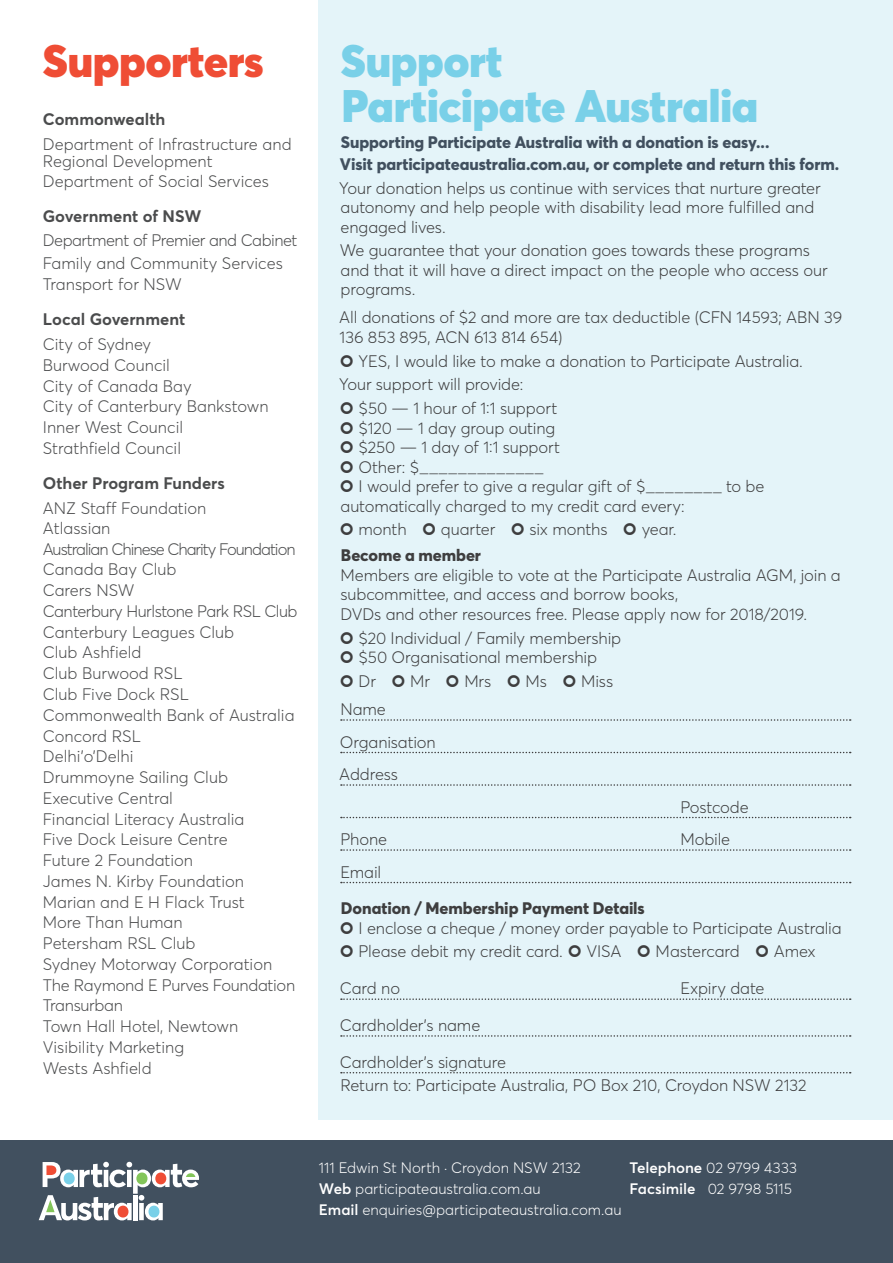
<style>
.page{position:relative;width:893px;height:1263px;background:#fff}
.page>*{position:absolute;margin:0;border:0;box-sizing:border-box;transform-origin:0 0}
.Subhead_BLUE{font:900 45px/45px "Averta";letter-spacing:-.01em;color:#79d0e8}
.Subhead_ORANGE{font:900 45px "Averta";letter-spacing:-.01em;color:#ef4d35}
.Body{font:300 16.5px/19.5px "Averta";letter-spacing:-.005em;color:#3e3e3f}
.t1{font:300 16.5px/16.5px "Averta";color:#4b4c4d}
.Subhead_L2{font:800 16.5px "Averta";letter-spacing:-.005em;color:#41505f}
.t2{font:700 16.5px "Averta";color:#4b4c4d}
.t3{font:300 16.5px "Averta";letter-spacing:-.03em;color:#4b4c4d}
.Subhead_L2-2{font:800 16.5px "Averta";letter-spacing:-.005em;color:#3e3e3f}
.t4{font:300 16.5px "Averta";letter-spacing:-.02em;color:#4b4c4d}
.t5{font:300 16.5px "Averta";letter-spacing:-.06em;color:#4b4c4d}
.Body_WHITE{font:300 15px "Averta";letter-spacing:-.005em;color:#fff}
.s1{font-weight:600}
</style>
<div class="page">
<div style="left:319px;top:0;width:574px;height:1119px;background:#e4f4f9"></div>
<svg style="left:341px;top:719px;width:510px;height:2px"></svg>
<svg style="left:341px;top:752px;width:510px;height:1px"></svg>
<svg style="left:341px;top:784px;width:510px;height:2px"></svg>
<svg style="left:341px;top:817px;width:510px;height:1px"></svg>
<svg style="left:341px;top:849px;width:510px;height:2px"></svg>
<svg style="left:341px;top:882px;width:510px;height:1px"></svg>
<svg style="left:341px;top:998px;width:510px;height:2px"></svg>
<svg style="left:341px;top:1035px;width:510px;height:2px"></svg>
<svg style="left:341px;top:1072px;width:510px;height:1px"></svg>
<div style="left:0;top:1140px;width:893px;height:123px;background:#41505f"></div>
<svg style="left:39px;top:1162px;width:160px;height:58px"></svg>
<div style="left:148px;top:1205px;width:11px;height:12px;background:#79d0e8;border-radius:50%"></div>
<p class="Subhead_ORANGE" style="left:43px;top:32px;width:222px">Supporters</p>
<p class="t2" style="left:43px;top:109px;width:124px">Commonwealth</p>
<p class="t1" style="left:43px;top:136px;width:250px">Department of Infrastructure and<br>Regional Development</p>
<p class="t1" style="left:43px;top:173px;width:228px">Department of Social Services</p>
<p class="t2" style="left:43px;top:206px;width:160px">Government of NSW</p>
<p class="t3" style="left:43px;top:230px;width:256px">Department of Premier and Cabinet</p>
<p class="t1" style="left:43px;top:255px;width:242px">Family and Community Services</p>
<p class="t1" style="left:43px;top:276px;width:140px">Transport for NSW</p>
<p class="t2" style="left:43px;top:309px;width:144px">Local Government</p>
<p class="t1" style="left:43px;top:336px;width:110px">City of Sydney</p>
<p class="t1" style="left:43px;top:357px;width:129px">Burwood Council</p>
<p class="t1" style="left:43px;top:377px;width:150px">City of Canada Bay</p>
<p class="t1" style="left:43px;top:398px;width:227px">City of Canterbury Bankstown</p>
<p class="t1" style="left:43px;top:419px;width:142px">Inner West Council</p>
<p class="t1" style="left:43px;top:440px;width:140px">Strathfield Council</p>
<p class="t2" style="left:43px;top:473px;width:184px">Other Program Funders</p>
<p class="t1" style="left:43px;top:500px;width:165px">ANZ Staff Foundation</p>
<p class="t1" style="left:43px;top:520px;width:69px">Atlassian</p>
<p class="t5" style="left:43px;top:539px;width:254px">Australian Chinese Charity Foundation</p>
<p class="t1" style="left:43px;top:561px;width:135px">Canada Bay Club</p>
<p class="t1" style="left:43px;top:582px;width:93px">Carers NSW</p>
<p class="t3" style="left:43px;top:601px;width:256px">Canterbury Hurlstone Park RSL Club</p>
<p class="t1" style="left:43px;top:623px;width:193px">Canterbury Leagues Club</p>
<p class="t1" style="left:43px;top:644px;width:100px">Club Ashfield</p>
<p class="t1" style="left:43px;top:665px;width:141px">Club Burwood RSL</p>
<p class="t1" style="left:43px;top:686px;width:148px">Club Five Dock RSL</p>
<p class="t1" style="left:43px;top:707px;width:253px">Commonwealth Bank of Australia</p>
<p class="t1" style="left:43px;top:727px;width:100px">Concord RSL</p>
<p class="t1" style="left:43px;top:748px;width:92px">Delhi’o’Delhi</p>
<p class="t1" style="left:43px;top:769px;width:187px">Drummoyne Sailing Club</p>
<p class="t1" style="left:43px;top:790px;width:132px">Executive Central</p>
<p class="t1" style="left:43px;top:810px;width:203px">Financial Literacy Australia</p>
<p class="t1" style="left:43px;top:831px;width:186px">Five Dock Leisure Centre</p>
<p class="t1" style="left:43px;top:852px;width:152px">Future 2 Foundation</p>
<p class="t1" style="left:43px;top:873px;width:203px">James N. Kirby Foundation</p>
<p class="t1" style="left:43px;top:893px;width:204px">Marian and E H Flack Trust</p>
<p class="t1" style="left:43px;top:914px;width:141px">More Than Human</p>
<p class="t1" style="left:43px;top:935px;width:154px">Petersham RSL Club</p>
<p class="t1" style="left:43px;top:956px;width:231px">Sydney Motorway Corporation</p>
<p class="t4" style="left:43px;top:974px;width:254px">The Raymond E Purves Foundation</p>
<p class="t4" style="left:43px;top:995px;width:82px">Transurban</p>
<p class="t1" style="left:43px;top:1018px;width:197px">Town Hall Hotel, Newtown</p>
<p class="t1" style="left:43px;top:1039px;width:143px">Visibility Marketing</p>
<p class="t1" style="left:43px;top:1059px;width:110px">Wests Ashfield</p>
<p class="Subhead_BLUE" style="left:341px;top:38px;width:419px">Support<br>Participate Australia</p>
<p class="Subhead_L2" style="left:341px;top:132px;width:430px">Supporting Participate Australia with a donation is easy...</p>
<p class="Subhead_L2" style="left:340px;top:153px;width:501px">Visit participateaustralia.com.au, or complete and return this form.</p>
<p class="Body" style="left:339px;top:178px;width:483px">Your donation helps us continue with services that nurture greater autonomy and help people with disability lead more fulfilled and engaged lives.</p>
<p class="Body" style="left:340px;top:241px;width:489px">We guarantee that your donation goes towards these programs and that it will have a direct impact on the people who access our programs.</p>
<p class="Body" style="left:339px;top:308px;width:505px">All donations of $2 and more are tax deductible (CFN 14593; ABN 39<br>136 853 895, ACN 613 814 654)</p>
<p class="Body" style="left:359px;top:351px;width:446px">YES, I would like to make a donation to Participate Australia.</p>
<p class="Body" style="left:339px;top:375px;width:186px">Your support will provide:</p>
<p class="Body" style="left:359px;top:398px;width:200px">$50 — 1 hour of 1:1 support</p>
<p class="Body" style="left:359px;top:418px;width:198px">$120 — 1 day group outing</p>
<p class="Body" style="left:359px;top:437px;width:203px">$250 — 1 day of 1:1 support</p>
<p class="Body" style="left:359px;top:457px;width:186px">Other: $_____________</p>
<p class="Body" style="left:359px;top:476px;width:407px">I would prefer to give a regular gift of $________ to be</p>
<p class="Body" style="left:341px;top:496px;width:346px">automatically charged to my credit card every:</p>
<p class="Body" style="left:359px;top:520px;width:50px">month</p>
<p class="Body" style="left:441px;top:520px;width:56px">quarter</p>
<p class="Body" style="left:530px;top:520px;width:79px">six months</p>
<p class="Body" style="left:642px;top:520px;width:37px">year.</p>
<p class="Subhead_L2-2" style="left:341px;top:545px;width:142px">Become a member</p>
<p class="Body" style="left:340px;top:565px;width:502px">Members are eligible to vote at the Participate Australia AGM, join a subcommittee, and access and borrow books,<br>DVDs and other resources free. Please apply now for 2018/2019.</p>
<p class="Body" style="left:359px;top:628px;width:264px">$20 Individual / Family membership $50 Organisational membership</p>
<p class="Body" style="left:359px;top:671px;width:19px">Dr</p>
<p class="Body" style="left:410px;top:671px;width:21px">Mr</p>
<p class="Body" style="left:464px;top:671px;width:29px">Mrs</p>
<p class="Body" style="left:526px;top:671px;width:23px">Ms</p>
<p class="Body" style="left:581px;top:671px;width:34px">Miss</p>
<p class="Body" style="left:340px;top:699px;width:47px">Name</p>
<p class="Body" style="left:340px;top:732px;width:97px">Organisation</p>
<p class="Body" style="left:339px;top:764px;width:60px">Address</p>
<p class="Body" style="left:680px;top:797px;width:70px">Postcode</p>
<p class="Body" style="left:340px;top:829px;width:48px">Phone</p>
<p class="Body" style="left:680px;top:829px;width:51px">Mobile</p>
<p class="Body" style="left:340px;top:862px;width:42px">Email</p>
<p class="Subhead_L2-2" style="left:341px;top:898px;width:305px">Donation / Membership Payment Details</p>
<p class="Body" style="left:359px;top:918px;width:485px">I enclose a cheque / money order payable to Participate Australia</p>
<p class="Body" style="left:359px;top:942px;width:206px">Please debit my credit card.</p>
<p class="Body" style="left:586px;top:942px;width:37px">VISA</p>
<p class="Body" style="left:656px;top:942px;width:86px">Mastercard</p>
<p class="Body" style="left:774px;top:942px;width:43px">Amex</p>
<p class="Body" style="left:340px;top:978px;width:62px">Card no</p>
<p class="Body" style="left:680px;top:978px;width:86px">Expiry date</p>
<p class="Body" style="left:340px;top:1015px;width:142px">Cardholder’s name</p>
<p class="Body" style="left:340px;top:1052px;width:168px">Cardholder’s signature</p>
<p class="Body" style="left:340px;top:1076px;width:468px">Return to: Participate Australia, PO Box 210, Croydon NSW 2132</p>
<p class="Body_WHITE" style="left:319px;top:1159px;width:263px">111 Edwin St North · Croydon NSW 2132</p>
<p class="Body_WHITE" style="left:319px;top:1180px;width:223px"><span class="s1">Web</span> participateaustralia.com.au</p>
<p class="Body_WHITE" style="left:319px;top:1200px;width:304px"><span class="s1">Email</span> enquiries@participateaustralia.com.au</p>
<p class="Body_WHITE" style="left:629px;top:1159px;width:169px"><span class="s1">Telephone</span> 02 9799 4333</p>
<p class="Body_WHITE" style="left:629px;top:1180px;width:164px"><span class="s1">Facsimile</span> 02 9798 5115</p>
</div>
